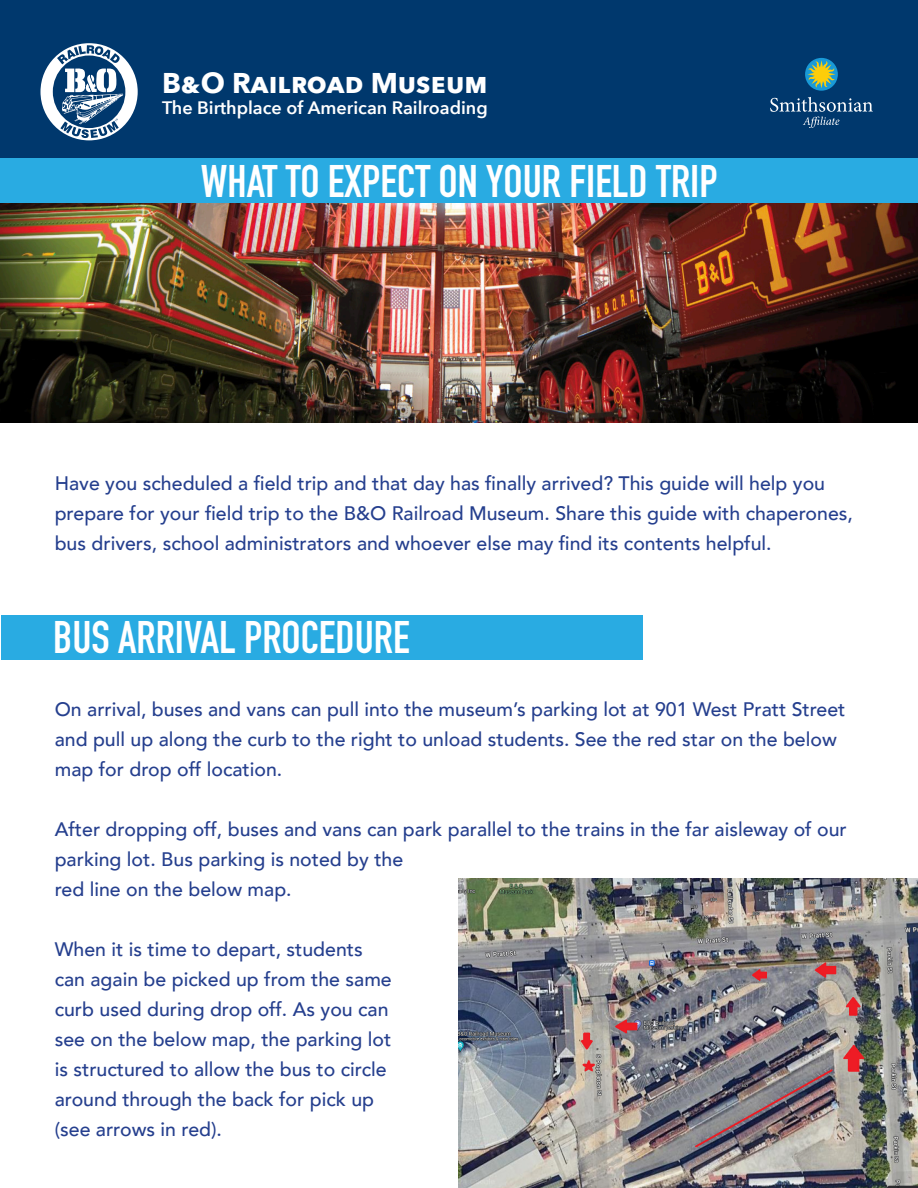
<style>
.page{position:relative;width:918px;height:1188px;background:#fff}
.page>*{position:absolute;margin:0;border:0;box-sizing:border-box;transform-origin:0 0}
.t1{font:700 45px "DIN Condensed";color:#fff}
.t2{font:700 28.5px "Avenir Next";color:#fff}
.t3{font:500 19.5px/30px "Avenir";color:#253f8e}
.t4{font:600 18px "Avenir Next";color:#fff}
</style>
<div class="page">
<div style="left:0;top:0;width:918px;height:158px;background:#00386d"></div>
<img style="left:0;top:202px;width:918px;height:220px">
<div style="left:1px;top:615px;width:642px;height:45px;background:#29abe2"></div>
<svg style="left:40px;top:43px;width:98px;height:97px"></svg>
<div style="left:0;top:158px;width:918px;height:44px;background:#29abe2"></div>
<img style="left:459px;top:878px;width:459px;height:310px">
<p class="t2" style="left:162px;top:58px;width:327px">B&amp;O RAILROAD MUSEUM</p>
<p class="t4" style="left:162px;top:92px;width:327px">The Birthplace of American Railroading</p>
<p class="t1" style="left:201px;top:151px;width:518px">WHAT TO EXPECT ON YOUR FIELD TRIP</p>
<p class="t3" style="left:55px;top:467px;width:800px">Have you scheduled a field trip and that day has finally arrived? This guide will help you prepare for your field trip to the B&amp;O Railroad Museum. Share this guide with chaperones, bus drivers, school administrators and whoever else may find its contents helpful.</p>
<p class="t1" style="left:53px;top:607px;width:358px">BUS ARRIVAL PROCEDURE</p>
<p class="t3" style="left:55px;top:693px;width:792px">On arrival, buses and vans can pull into the museum’s parking lot at 901 West Pratt Street and pull up along the curb to the right to unload students. See the red star on the below map for drop off location.</p>
<p class="t3" style="left:55px;top:813px;width:794px">After dropping off, buses and vans can park parallel to the trains in the far aisleway of our parking lot. Bus parking is noted by the</p>
<p class="t3" style="left:55px;top:873px;width:238px">red line on the below map.</p>
<p class="t3" style="left:55px;top:933px;width:339px">When it is time to depart, students can again be picked up from the same curb used during drop off. As you can see on the below map, the parking lot is structured to allow the bus to circle around through the back for pick up</p>
<p class="t3" style="left:55px;top:1113px;width:169px">(see arrows in red).</p>
</div>
